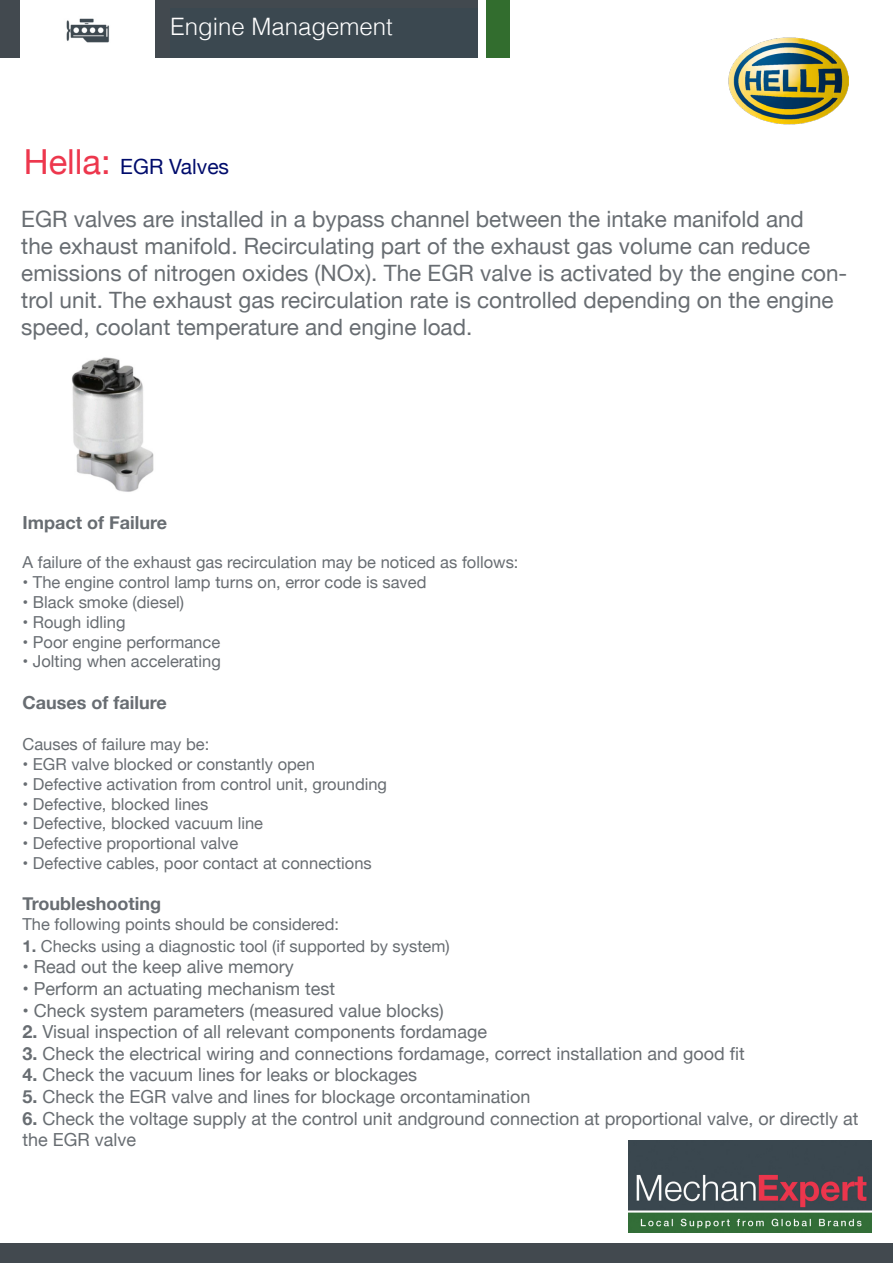
<style>
.page{position:relative;width:893px;height:1263px;background:#fff}
.page>*{position:absolute;margin:0;border:0;box-sizing:border-box;transform-origin:0 0}
.t1{font:300 24px "Helvetica";color:#fff}
.t2{font:22.5px/27px "Helvetica Neue";color:#686d72}
.t3{font:300 22.5px "Helvetica Neue";letter-spacing:.04em;color:#fff}
.t4{font:21px "Helvetica Neue";color:#000c6c}
.t5{font:18px/21.6px "Helvetica Neue";color:#686d72}
.t6{font:700 18px "Helvetica Neue";color:#686d72}
.t7{font:16.5px "Helvetica Neue";color:#686d72}
.s1{font-size:34.5px;color:#ed374d}
.s2{font-weight:700}
</style>
<div class="page">
<div style="left:0;top:0;width:478px;height:57px;background:#42494f"></div>
<div style="left:20px;top:0;width:135px;height:88px;background:#fff"></div>
<div style="left:486px;top:0;width:23px;height:57px;background:#326d2e"></div>
<div style="left:0;top:1244px;width:893px;height:19px;background:#42494f"></div>
<div style="left:170px;top:8px;width:308px;height:49px;background:#3b4850"></div>
<img style="left:629px;top:1140px;width:243px;height:92px">
<img style="left:66px;top:18px;width:44px;height:25px">
<img style="left:728px;top:37px;width:121px;height:88px">
<img style="left:72px;top:357px;width:82px;height:135px">
<p class="t1" style="left:170px;top:6px;width:224px">Engine Management</p>
<h2 class="t3" style="left:183px;top:17px;width:289px">AC &amp; Thermal Management</h2>
<p class="t4" style="left:24px;top:151px;width:207px"><span class="s1">Hella:</span> EGR Valves</p>
<p class="t2" style="left:21px;top:207px;width:827px">EGR valves are installed in a bypass channel between the intake manifold and<br>the exhaust manifold. Recirculating part of the exhaust gas volume can reduce emissions of nitrogen oxides (NOx). The EGR valve is activated by the engine con&shy;trol unit. The exhaust gas recirculation rate is controlled depending on the engine speed, coolant temperature and engine load.</p>
<p class="t6" style="left:23px;top:508px;width:146px">Impact of Failure</p>
<p class="t7" style="left:23px;top:551px;width:497px">A failure of the exhaust gas recirculation may be noticed as follows:</p>
<p class="t7" style="left:23px;top:570px;width:405px">• The engine control lamp turns on, error code is saved</p>
<p class="t7" style="left:23px;top:590px;width:163px">• Black smoke (diesel)</p>
<p class="t7" style="left:23px;top:610px;width:104px">• Rough idling</p>
<p class="t7" style="left:23px;top:630px;width:199px">• Poor engine performance</p>
<p class="t7" style="left:23px;top:650px;width:200px">• Jolting when accelerating</p>
<p class="t6" style="left:23px;top:688px;width:146px">Causes of failure</p>
<p class="t7" style="left:23px;top:732px;width:188px">Causes of failure may be:</p>
<p class="t7" style="left:23px;top:752px;width:294px">• EGR valve blocked or constantly open</p>
<p class="t7" style="left:23px;top:772px;width:366px">• Defective activation from control unit, grounding</p>
<p class="t7" style="left:23px;top:792px;width:187px">• Defective, blocked lines</p>
<p class="t7" style="left:23px;top:812px;width:242px">• Defective, blocked vacuum line</p>
<p class="t7" style="left:23px;top:831px;width:217px">• Defective proportional valve</p>
<p class="t7" style="left:23px;top:851px;width:351px">• Defective cables, poor contact at connections</p>
<p class="t6" style="left:23px;top:890px;width:140px">Troubleshooting</p>
<p class="t7" style="left:23px;top:912px;width:318px">The following points should be considered:</p>
<p class="t7" style="left:23px;top:934px;width:429px"><span class="s2">1.</span> Checks using a diagnostic tool (if supported by system)</p>
<p class="t5" style="left:23px;top:957px;width:273px"><span class="s2">•</span> Read out the keep alive memory</p>
<p class="t5" style="left:23px;top:979px;width:314px">• Perform an actuating mechanism test</p>
<p class="t5" style="left:23px;top:1000px;width:423px">• Check system parameters (measured value blocks)</p>
<p class="t5" style="left:23px;top:1022px;width:466px"><span class="s2">2.</span> Visual inspection of all relevant components fordamage</p>
<p class="t5" style="left:23px;top:1044px;width:724px"><span class="s2">3.</span> Check the electrical wiring and connections fordamage, correct installation and good fit</p>
<p class="t5" style="left:23px;top:1065px;width:396px"><span class="s2">4.</span> Check the vacuum lines for leaks or blockages</p>
<p class="t5" style="left:23px;top:1087px;width:510px"><span class="s2">5.</span> Check the EGR valve and lines for blockage orcontamination</p>
<p class="t5" style="left:23px;top:1108px;width:837px"><span class="s2">6.</span> Check the voltage supply at the control unit andground connection at proportional valve, or directly at the EGR valve</p>
</div>
